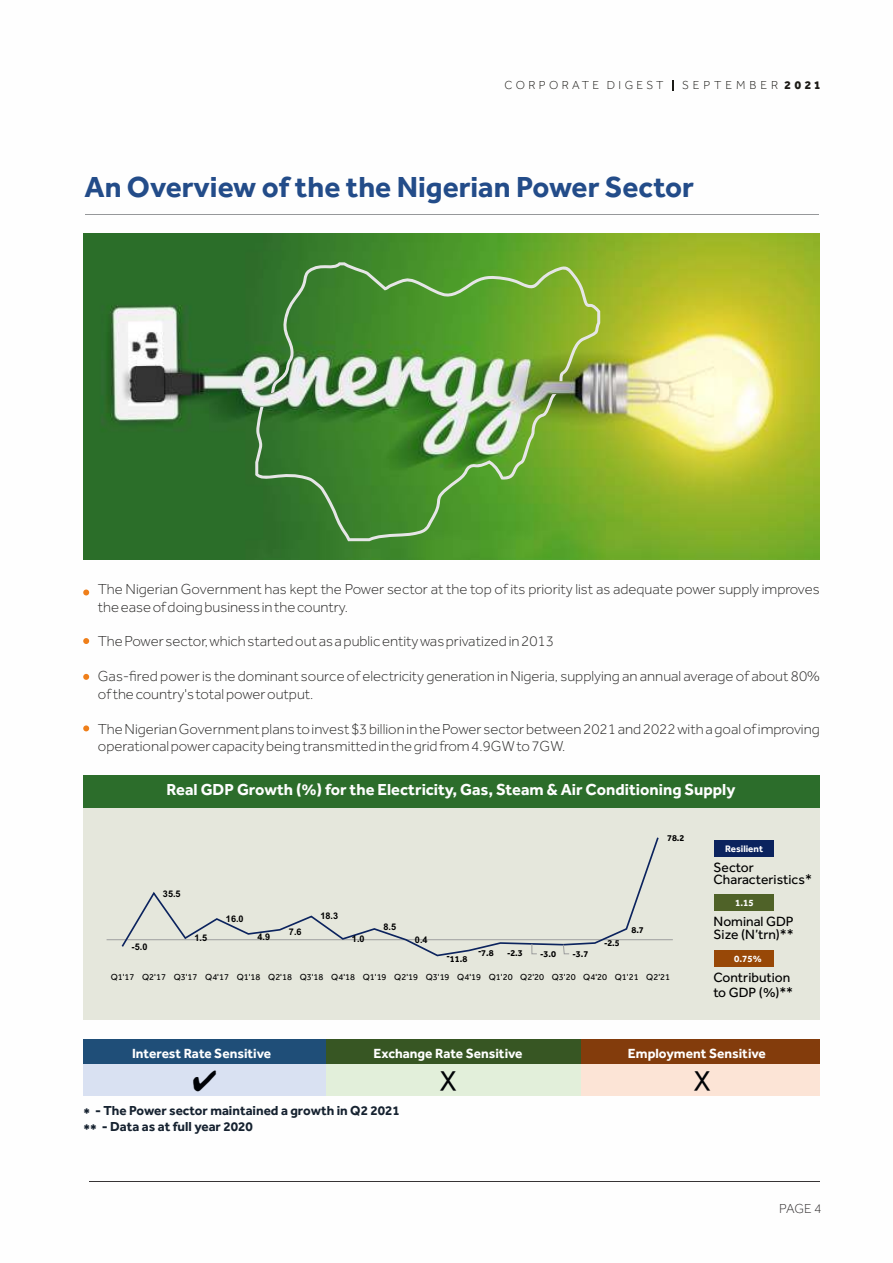
<style>
.page{position:relative;width:893px;height:1263px;background:#fff}
.page>*{position:absolute;margin:0;border:0;box-sizing:border-box;transform-origin:0 0}
.t1{font:700 30px "Effra";color:#234c89}
.t2{font:29.1px "MS P Gothic";color:#010307}
.t3{font:700 16.5px "Effra";color:#fefefe}
.t4{font:300 15px/17.4px "Effra";color:#2b2a29}
.t5{font:13.8px/12.9px "Effra";color:#000}
.t6{font:700 13.65px "Effra";color:#fff}
.t7{font:700 13.5px/16.2px "Effra";color:#162230}
.t8{font:300 13.5px "Effra";color:#373435}
.t9{font:300 12px "Effra";letter-spacing:.28em;color:#1c1b17}
.t10{font:300 12px "Effra";letter-spacing:.33em;color:#1c1b17}
.t11{font:700 9.75px "Effra";color:#fff}
.t12{font:9.15px "Effra";color:#000}
.t13{font:700 9.15px "Arial";color:#000}
.t14{font:700 9.15px "Effra";color:#000}
.s1{font-weight:800}
.s2{font-family:"Arial"}
</style>
<div class="page">
<hr style="left:90px;top:1181px;width:730px;height:1px;background:#373435">
<svg style="left:83px;top:589px;width:6px;height:6px"></svg>
<svg style="left:83px;top:638px;width:6px;height:6px"></svg>
<hr style="left:85px;top:214px;width:734px;height:1px;background:#96989a">
<svg style="left:83px;top:674px;width:6px;height:6px"></svg>
<svg style="left:83px;top:725px;width:6px;height:6px"></svg>
<img style="left:83px;top:233px;width:737px;height:326px">
<div style="left:83px;top:775px;width:737px;height:245px;background:#e5e7dc"></div>
<hr style="left:107px;top:939px;width:566px;height:1px;background:#9d9e9e">
<svg style="left:120px;top:837px;width:540px;height:120px"></svg>
<svg style="left:531px;top:943px;width:7px;height:12px"></svg>
<svg style="left:562px;top:944px;width:8px;height:11px"></svg>
<div style="left:83px;top:775px;width:737px;height:33px;background:#2c6d2b"></div>
<div style="left:715px;top:840px;width:59px;height:17px;background:#0b235e"></div>
<div style="left:715px;top:895px;width:59px;height:16px;background:#4f6228"></div>
<div style="left:715px;top:950px;width:59px;height:17px;background:#984807"></div>
<div style="left:83px;top:1039px;width:243px;height:25px;background:#1f4e78"></div>
<div style="left:326px;top:1039px;width:256px;height:25px;background:#375623"></div>
<div style="left:582px;top:1039px;width:238px;height:25px;background:#833c0c"></div>
<div style="left:83px;top:1064px;width:243px;height:32px;background:#d9e1f2"></div>
<div style="left:326px;top:1064px;width:256px;height:32px;background:#e2efda"></div>
<div style="left:582px;top:1064px;width:238px;height:32px;background:#fce4d6"></div>
<svg style="left:255px;top:262px;width:345px;height:279px;background:#639b45"></svg>
<p class="t9" style="left:504px;top:80px;width:161px">CORPORATE DIGEST</p>
<p class="t10" style="left:682px;top:80px;width:140px">SEPTEMBER <span class="s1">2021</span></p>
<h1 class="t1" style="left:84px;top:177px;width:611px">An Overview of the the Nigerian Power Sector</h1>
<p class="t4" style="left:98px;top:581px;width:723px">The Nigerian Government has kept the Power sector at the top of its priority list as adequate power supply improves the ease of doing business in the country.</p>
<p class="t4" style="left:98px;top:633px;width:457px">The Power sector, which started out as a public entity was privatized in 2013</p>
<p class="t4" style="left:98px;top:668px;width:723px">Gas-fired power is the dominant source of electricity generation in Nigeria, supplying an annual average of about 80% of the country's total power output.</p>
<p class="t4" style="left:98px;top:720px;width:723px">The Nigerian Government plans to invest $3 billion in the Power sector between 2021 and 2022 with a goal of improving operational power capacity being transmitted in the grid from 4.9GW to 7GW.</p>
<p class="t3" style="left:167px;top:784px;width:570px">Real GDP Growth (%) for the Electricity, Gas, Steam &amp; Air Conditioning Supply</p>
<p class="t13" style="left:131px;top:943px;width:17px">-5.0</p>
<p class="t13" style="left:163px;top:890px;width:19px">35.5</p>
<p class="t13" style="left:194px;top:935px;width:14px">1.5</p>
<p class="t13" style="left:226px;top:916px;width:19px">16.0</p>
<p class="t13" style="left:257px;top:934px;width:14px">4.9</p>
<p class="t13" style="left:289px;top:928px;width:14px">7.6</p>
<p class="t13" style="left:320px;top:912px;width:19px">18.3</p>
<p class="t13" style="left:352px;top:935px;width:14px">1.0</p>
<p class="t13" style="left:383px;top:923px;width:14px">8.5</p>
<p class="t13" style="left:415px;top:936px;width:14px">0.4</p>
<p class="t14" style="left:446px;top:956px;width:22px"><sup>-</sup>11.8</p>
<p class="t14" style="left:478px;top:950px;width:17px"><sup>-</sup>7.8</p>
<p class="t14" style="left:507px;top:950px;width:17px"><span class="s2">-</span>2.3</p>
<p class="t14" style="left:540px;top:951px;width:17px"><span class="s2">-</span>3.0</p>
<p class="t14" style="left:572px;top:951px;width:17px"><span class="s2">-</span>3.7</p>
<p class="t14" style="left:604px;top:940px;width:17px"><span class="s2">-</span>2.5</p>
<p class="t14" style="left:631px;top:927px;width:14px">8.7</p>
<p class="t14" style="left:667px;top:835px;width:19px">78.2</p>
<p class="t12" style="left:111px;top:973px;width:561px">Q1'17 Q2'17 Q3'17 Q4'17 Q1'18 Q2'18 Q3'18 Q4'18 Q1'19 Q2'19 Q3'19 Q4'19 Q1'20 Q2'20 Q3'20 Q4'20 Q1'21 Q2'21</p>
<p class="t11" style="left:725px;top:845px;width:39px">Resilient</p>
<p class="t5" style="left:714px;top:861px;width:100px">Sector<br>Characteristics*</p>
<p class="t11" style="left:735px;top:899px;width:20px">1.15</p>
<p class="t5" style="left:714px;top:915px;width:82px;line-height:13.4px">Nominal GDP<br>Size (N’trn)**</p>
<p class="t11" style="left:734px;top:955px;width:29px">0.75%</p>
<p class="t5" style="left:713px;top:970px;width:81px;line-height:15px">Contribution to GDP (%)**</p>
<p class="t6" style="left:132px;top:1048px;width:141px">Interest Rate Sensitive</p>
<p class="t6" style="left:374px;top:1048px;width:151px">Exchange Rate Sensitive</p>
<p class="t6" style="left:628px;top:1048px;width:139px">Employment Sensitive</p>
<h2 class="t2" style="left:190px;top:1066px;width:31px">✔</h2>
<h2 class="t2" style="left:440px;top:1066px;width:19px">X</h2>
<h2 class="t2" style="left:693px;top:1066px;width:19px">X</h2>
<p class="t7" style="left:84px;top:1103px;width:318px">* - The Power sector maintained a growth in Q2 2021 ** - Data as at full year 2020</p>
<p class="t8" style="left:779px;top:1202px;width:44px">PAGE 4</p>
</div>
